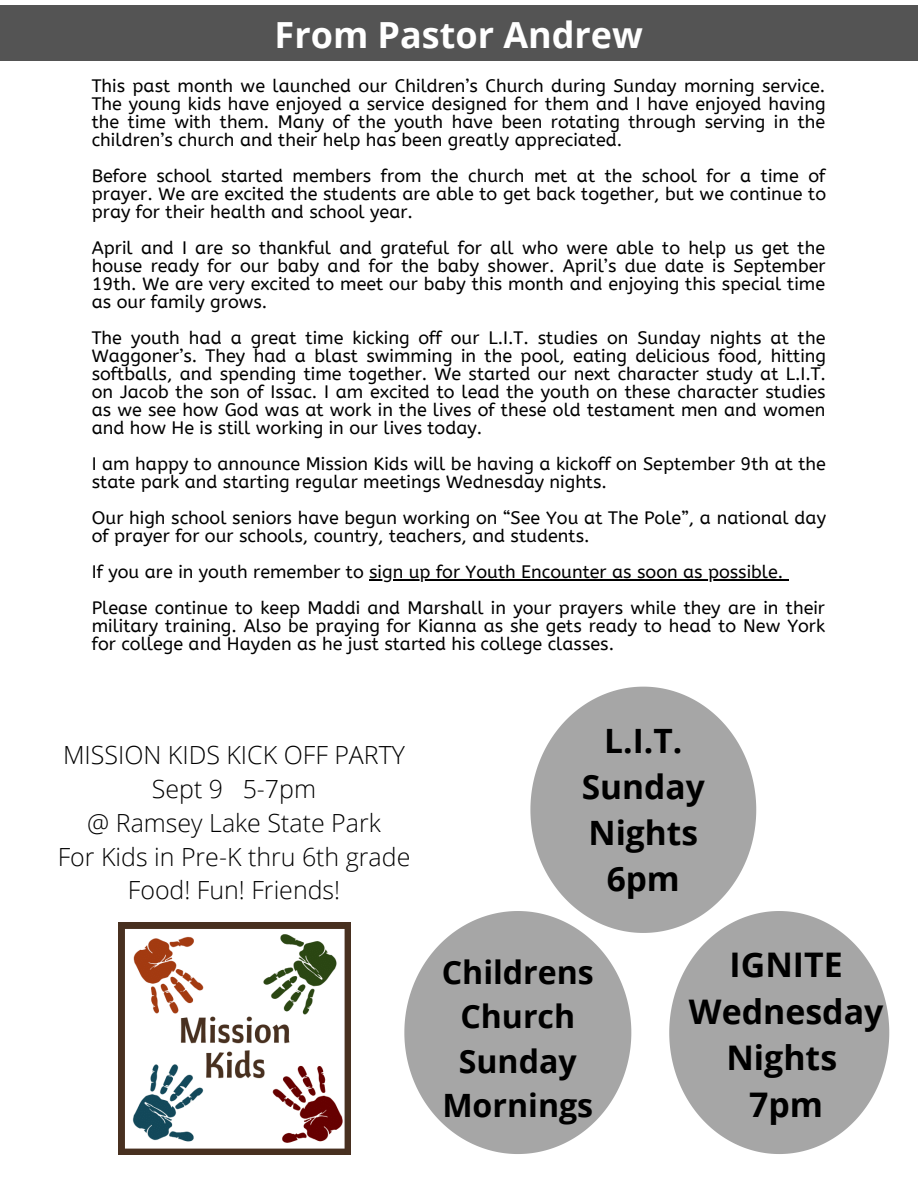
<style>
.page{position:relative;width:918px;height:1188px;background:#fff}
.page>*{position:absolute;margin:0;border:0;box-sizing:border-box;transform-origin:0 0}
.t1{font:700 36px "Open Sans";color:#fff}
.t2{font:700 33.9px/46.5px "Open Sans";color:#000;text-align:center}
.t3{font:700 33.45px/46px "Open Sans";color:#000;text-align:center}
.t4{font:700 32.1px/44.1px "Open Sans";color:#000;text-align:center}
.t5{font:300 24.9px/33.9px "Open Sans";color:#000;text-align:center}
.t6{font:18px/18px "A Bee Zee";color:#000;text-align:justify}
</style>
<div class="page">
<div style="left:0;top:5px;width:918px;height:56px;background:#545454"></div>
<hr style="left:369px;top:579px;width:414px;height:1px;background:#000">
<img style="left:118px;top:923px;width:232px;height:232px">
<svg style="left:530px;top:687px;width:226px;height:246px;fill:#a6a6a6"></svg>
<svg style="left:404px;top:911px;width:227px;height:243px;fill:#a6a6a6"></svg>
<svg style="left:669px;top:911px;width:220px;height:243px;fill:#a6a6a6"></svg>
<h1 class="t1" style="left:275px;top:10px;width:370px">From Pastor Andrew</h1>
<p class="t6" style="left:92px;top:77px;width:735px">This past month we launched our Children’s Church during Sunday morning service.<br>The young kids have enjoyed a service designed for them and I have enjoyed having the time with them. Many of the youth have been rotating through serving in the children’s church and their help has been greatly appreciated.</p>
<p class="t6" style="left:92px;top:167px;width:736px">Before school started members from the church met at the school for a time of prayer. We are excited the students are able to get back together, but we continue to pray for their health and school year.</p>
<p class="t6" style="left:92px;top:239px;width:735px">April and I are so thankful and grateful for all who were able to help us get the house ready for our baby and for the baby shower. April’s due date is September 19th. We are very excited to meet our baby this month and enjoying this special time as our family grows.</p>
<p class="t6" style="left:92px;top:329px;width:736px">The youth had a great time kicking off our L.I.T. studies on Sunday nights at the Waggoner’s. They had a blast swimming in the pool, eating delicious food, hitting softballs, and spending time together. We started our next character study at L.I.T. on Jacob the son of Issac. I am excited to lead the youth on these character studies as we see how God was at work in the lives of these old testament men and women and how He is still working in our lives today.</p>
<p class="t6" style="left:92px;top:455px;width:736px">I am happy to announce Mission Kids will be having a kickoff on September 9th at the state park and starting regular meetings Wednesday nights.</p>
<p class="t6" style="left:92px;top:509px;width:736px">Our high school seniors have begun working on “See You at The Pole”, a national day of prayer for our schools, country, teachers, and students.</p>
<p class="t6" style="left:92px;top:554px;width:735px;line-height:36px">If you are in youth remember to sign up for Youth Encounter as soon as possible.<br>Please continue to keep Maddi and Marshall in your prayers while they are in their</p>
<p class="t6" style="left:92px;top:617px;width:735px">military training. Also be praying for Kianna as she gets ready to head to New York for college and Hayden as he just started his college classes.</p>
<h3 class="t5" style="left:58px;top:737px;width:354px">MISSION KIDS KICK OFF PARTY<br>Sept 9 5-7pm<br>@ Ramsey Lake State Park<br>For Kids in Pre-K thru 6th grade<br>Food! Fun! Friends!</h3>
<h3 class="t3" style="left:582px;top:717px;width:124px">L.I.T.<br>Sunday<br>Nights<br>6pm</h3>
<h3 class="t4" style="left:442px;top:950px;width:154px">Childrens<br>Church<br>Sunday<br>Mornings</h3>
<h2 class="t2" style="left:689px;top:941px;width:196px">IGNITE<br>Wednesday<br>Nights<br>7pm</h2>
</div>
